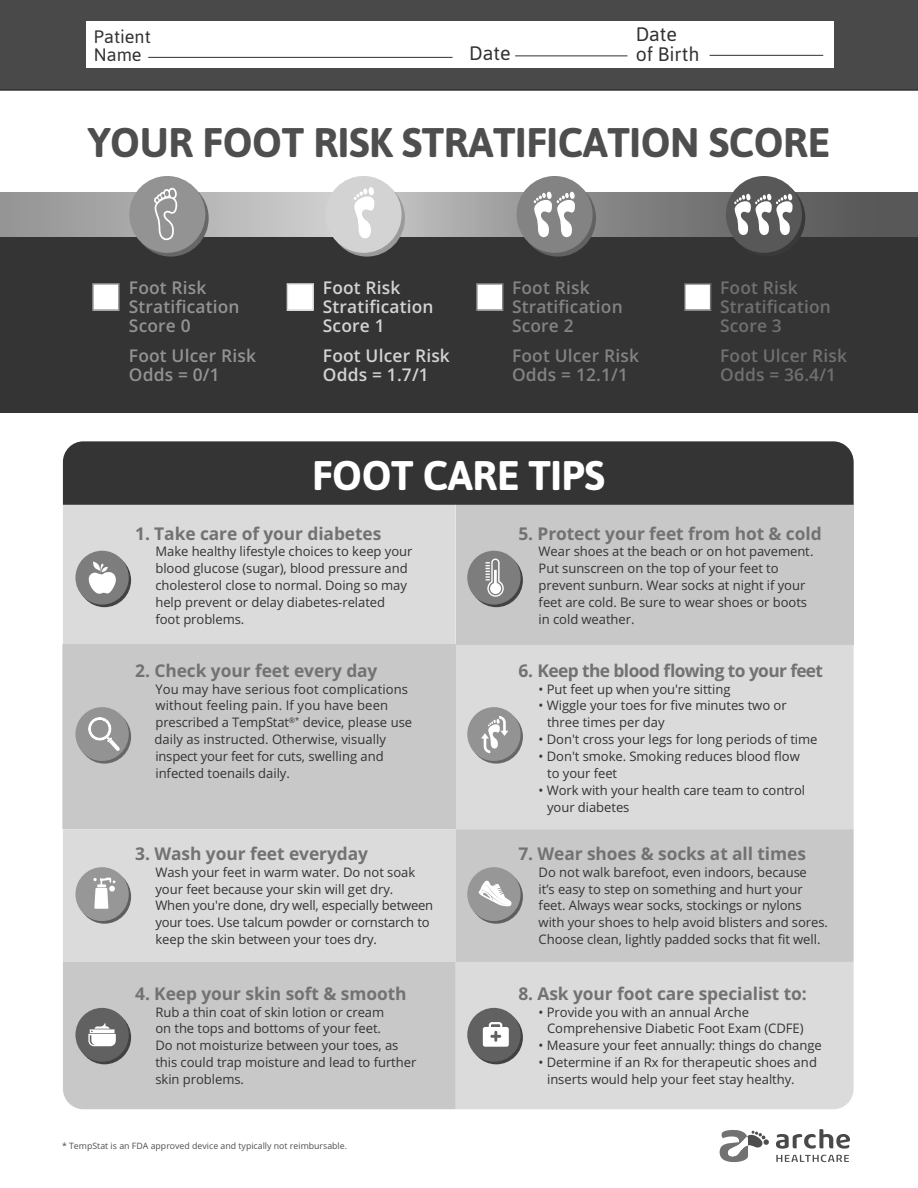
<style>
.page{position:relative;width:918px;height:1188px;background:#fff}
.page>*{position:absolute;margin:0;border:0;box-sizing:border-box;transform-origin:0 0}
.t1{font:700 41.4px "Asap";letter-spacing:-.01em;color:#4e4e4e}
.t2{font:700 41.4px "Asap";letter-spacing:-.01em;color:#fff}
.t3{font:19.5px "Asap";color:#313131}
.t4{font:18px/18px "Asap";color:#313131}
.t5{font:700 17.55px "Open Sans";letter-spacing:-.005em;color:#727272}
.t6{font:600 17.55px/19px "Open Sans";letter-spacing:.01em;color:#838383}
.t7{font:600 17.55px/19px "Open Sans";letter-spacing:.01em;color:#707070}
.t8{font:600 17.55px/19px "Open Sans";letter-spacing:.01em;color:#d3d3d3}
.t9{font:600 17.55px/19px "Open Sans";letter-spacing:.01em;color:#939393}
.t10{font:700 17.55px "Open Sans";letter-spacing:-.035em;color:#727272}
.t11{font:13.2px/16.8px "Open Sans";letter-spacing:-.005em;color:#343434}
.t12{font:8.85px "Open Sans";color:#4e4e4e}
.t13{font:7.65px "Open Sans";color:#343434}
</style>
<div class="page">
<div style="left:0;top:0;width:918px;height:91px;background:#494949"></div>
<div style="left:87px;top:21px;width:747px;height:47px;background:#fff"></div>
<hr style="left:148px;top:57px;width:305px;height:1px;background:#313131">
<hr style="left:710px;top:55px;width:113px;height:1px;background:#313131">
<div style="left:63px;top:505px;width:791px;height:604px;background:#dbdbdb"></div>
<div style="left:0;top:194px;width:918px;height:218px;background:#343434"></div>
<div style="left:63px;top:645px;width:393px;height:184px;background:#c8c8c8"></div>
<div style="left:63px;top:962px;width:393px;height:147px;background:#c8c8c8"></div>
<div style="left:456px;top:829px;width:398px;height:133px;background:#c8c8c8"></div>
<div style="left:456px;top:502px;width:398px;height:143px;background:#c8c8c8"></div>
<svg style="left:0;top:193px;width:918px;height:43px"></svg>
<svg style="left:92px;top:283px;width:28px;height:28px"></svg>
<svg style="left:287px;top:283px;width:27px;height:28px"></svg>
<svg style="left:476px;top:283px;width:27px;height:28px"></svg>
<svg style="left:684px;top:283px;width:27px;height:28px"></svg>
<div style="left:63px;top:441px;width:791px;height:64px;background:#343434"></div>
<svg style="left:776px;top:1155px;width:73px;height:7px"></svg>
<svg style="left:720px;top:1130px;width:49px;height:32px"></svg>
<svg style="left:776px;top:1129px;width:74px;height:20px"></svg>
<div style="left:729px;top:180px;width:76px;height:77px;background:#393939;border-radius:50%"></div>
<div style="left:726px;top:176px;width:76px;height:77px;background:#585858;border-radius:50%"></div>
<svg style="left:734px;top:193px;width:59px;height:42px"></svg>
<div style="left:520px;top:180px;width:76px;height:77px;background:#616161;border-radius:50%"></div>
<div style="left:517px;top:176px;width:76px;height:77px;background:#838383;border-radius:50%"></div>
<svg style="left:534px;top:191px;width:41px;height:47px"></svg>
<svg style="left:329px;top:180px;width:76px;height:77px"></svg>
<div style="left:326px;top:176px;width:76px;height:77px;background:#d3d3d3;border-radius:50%"></div>
<svg style="left:354px;top:187px;width:21px;height:52px"></svg>
<svg style="left:133px;top:180px;width:76px;height:77px"></svg>
<div style="left:129px;top:176px;width:76px;height:77px;background:#939393;border-radius:50%"></div>
<svg style="left:154px;top:188px;width:23px;height:52px"></svg>
<svg style="left:78px;top:870px;width:53px;height:54px"></svg>
<div style="left:75px;top:867px;width:54px;height:54px;background:#979797;border-radius:50%"></div>
<svg style="left:93px;top:878px;width:22px;height:31px"></svg>
<svg style="left:78px;top:553px;width:53px;height:54px"></svg>
<div style="left:75px;top:551px;width:54px;height:54px;background:#7d7d7d;border-radius:50%"></div>
<svg style="left:88px;top:562px;width:28px;height:32px"></svg>
<svg style="left:78px;top:710px;width:53px;height:54px"></svg>
<div style="left:75px;top:707px;width:54px;height:54px;background:#939393;border-radius:50%"></div>
<svg style="left:88px;top:717px;width:32px;height:34px"></svg>
<div style="left:78px;top:1010px;width:53px;height:54px;background:#424242;border-radius:50%"></div>
<div style="left:75px;top:1008px;width:54px;height:54px;background:#616161;border-radius:50%"></div>
<svg style="left:88px;top:1023px;width:28px;height:23px"></svg>
<svg style="left:470px;top:553px;width:53px;height:54px"></svg>
<div style="left:467px;top:551px;width:54px;height:54px;background:#7d7d7d;border-radius:50%"></div>
<svg style="left:486px;top:559px;width:18px;height:38px"></svg>
<svg style="left:470px;top:870px;width:53px;height:54px"></svg>
<div style="left:467px;top:867px;width:54px;height:54px;background:#979797;border-radius:50%"></div>
<svg style="left:478px;top:880px;width:34px;height:27px"></svg>
<div style="left:470px;top:1010px;width:53px;height:54px;background:#424242;border-radius:50%"></div>
<div style="left:467px;top:1008px;width:54px;height:54px;background:#616161;border-radius:50%"></div>
<svg style="left:483px;top:1022px;width:26px;height:25px"></svg>
<svg style="left:470px;top:710px;width:53px;height:54px"></svg>
<div style="left:467px;top:707px;width:54px;height:54px;background:#939393;border-radius:50%"></div>
<svg style="left:481px;top:716px;width:27px;height:37px"></svg>
<hr style="left:515px;top:56px;width:112px;height:1px;background:#313131">
<h3 class="t4" style="left:94px;top:28px;width:58px">Patient<br>Name</h3>
<h2 class="t3" style="left:636px;top:23px;width:43px">Date</h2>
<h2 class="t3" style="left:469px;top:42px;width:43px">Date</h2>
<h2 class="t3" style="left:636px;top:43px;width:65px">of Birth</h2>
<h1 class="t1" style="left:88px;top:118px;width:744px">YOUR FOOT RISK STRATIFICATION SCORE</h1>
<h3 class="t9" style="left:129px;top:278px;width:112px">Foot Risk<br>Stratification<br>Score 0</h3>
<h3 class="t9" style="left:129px;top:345px;width:129px">Foot Ulcer Risk<br>Odds = 0/1</h3>
<h3 class="t8" style="left:323px;top:278px;width:112px">Foot Risk<br>Stratification<br>Score 1</h3>
<h3 class="t8" style="left:323px;top:345px;width:129px">Foot Ulcer Risk<br>Odds = 1.7/1</h3>
<h3 class="t6" style="left:512px;top:278px;width:112px">Foot Risk<br>Stratification<br>Score 2</h3>
<h3 class="t6" style="left:512px;top:345px;width:129px">Foot Ulcer Risk<br>Odds = 12.1/1</h3>
<h1 class="t2" style="left:312px;top:452px;width:295px">FOOT CARE TIPS</h1>
<h3 class="t7" style="left:720px;top:278px;width:112px">Foot Risk<br>Stratification<br>Score 3</h3>
<h3 class="t7" style="left:720px;top:345px;width:129px">Foot Ulcer Risk<br>Odds = 36.4/1</h3>
<h3 class="t5" style="left:135px;top:521px;width:248px">1. Take care of your diabetes</h3>
<p class="t11" style="left:155px;top:543px;width:258px">Make healthy lifestyle choices to keep your blood glucose (sugar), blood pressure and cholesterol close to normal. Doing so may help prevent or delay diabetes-related foot problems.</p>
<h3 class="t5" style="left:135px;top:658px;width:244px">2. Check your feet every day</h3>
<p class="t11" style="left:155px;top:680px;width:258px">You may have serious foot complications without feeling pain. If you have been prescribed a TempStat device, please use</p>
<p class="t13" style="left:289px;top:715px;width:12px">®*</p>
<p class="t11" style="left:155px;top:731px;width:233px">daily as instructed. Otherwise, visually inspect your feet for cuts, swelling and infected toenails daily.</p>
<h3 class="t5" style="left:135px;top:841px;width:234px">3. Wash your feet everyday</h3>
<p class="t11" style="left:155px;top:863px;width:279px">Wash your feet in warm water. Do not soak your feet because your skin will get dry.<br>When you're done, dry well, especially between your toes. Use talcum powder or cornstarch to keep the skin between your toes dry.</p>
<h3 class="t5" style="left:135px;top:981px;width:273px">4. Keep your skin soft &amp; smooth</h3>
<p class="t11" style="left:155px;top:1003px;width:262px">Rub a thin coat of skin lotion or cream<br>on the tops and bottoms of your feet.<br>Do not moisturize between your toes, as this could trap moisture and lead to further skin problems.</p>
<p class="t12" style="left:62px;top:1140px;width:286px">* TempStat is an FDA approved device and typically not reimbursable.</p>
<h3 class="t5" style="left:518px;top:521px;width:305px">5. Protect your feet from hot &amp; cold</h3>
<p class="t11" style="left:539px;top:543px;width:276px">Wear shoes at the beach or on hot pavement.<br>Put sunscreen on the top of your feet to prevent sunburn. Wear socks at night if your feet are cold. Be sure to wear shoes or boots in cold weather.</p>
<h3 class="t10" style="left:518px;top:658px;width:306px">6. Keep the blood flowing to your feet</h3>
<p class="t11" style="left:539px;top:680px;width:194px">• Put feet up when you're sitting</p>
<p class="t11" style="left:547px;top:697px;width:241px;text-indent:-8px">• Wiggle your toes for five minutes two or three times per day</p>
<p class="t11" style="left:539px;top:731px;width:280px">• Don't cross your legs for long periods of time</p>
<p class="t11" style="left:547px;top:747px;width:254px;text-indent:-8px">• Don't smoke. Smoking reduces blood flow to your feet</p>
<p class="t11" style="left:547px;top:781px;width:260px;text-indent:-8px">• Work with your health care team to control your diabetes</p>
<h3 class="t5" style="left:518px;top:841px;width:289px">7. Wear shoes &amp; socks at all times</h3>
<p class="t11" style="left:539px;top:863px;width:291px">Do not walk barefoot, even indoors, because<br>it’s easy to step on something and hurt your feet. Always wear socks, stockings or nylons with your shoes to help avoid blisters and sores.<br>Choose clean, lightly padded socks that fit well.</p>
<h3 class="t5" style="left:518px;top:981px;width:290px">8. Ask your foot care specialist to:</h3>
<p class="t11" style="left:547px;top:1003px;width:258px;text-indent:-8px">• Provide you with an annual Arche<br>Comprehensive Diabetic Foot Exam (CDFE)</p>
<p class="t11" style="left:539px;top:1037px;width:285px">• Measure your feet annually: things do change</p>
<p class="t11" style="left:547px;top:1054px;width:271px;text-indent:-8px">• Determine if an Rx for therapeutic shoes and inserts would help your feet stay healthy.</p>
</div>
